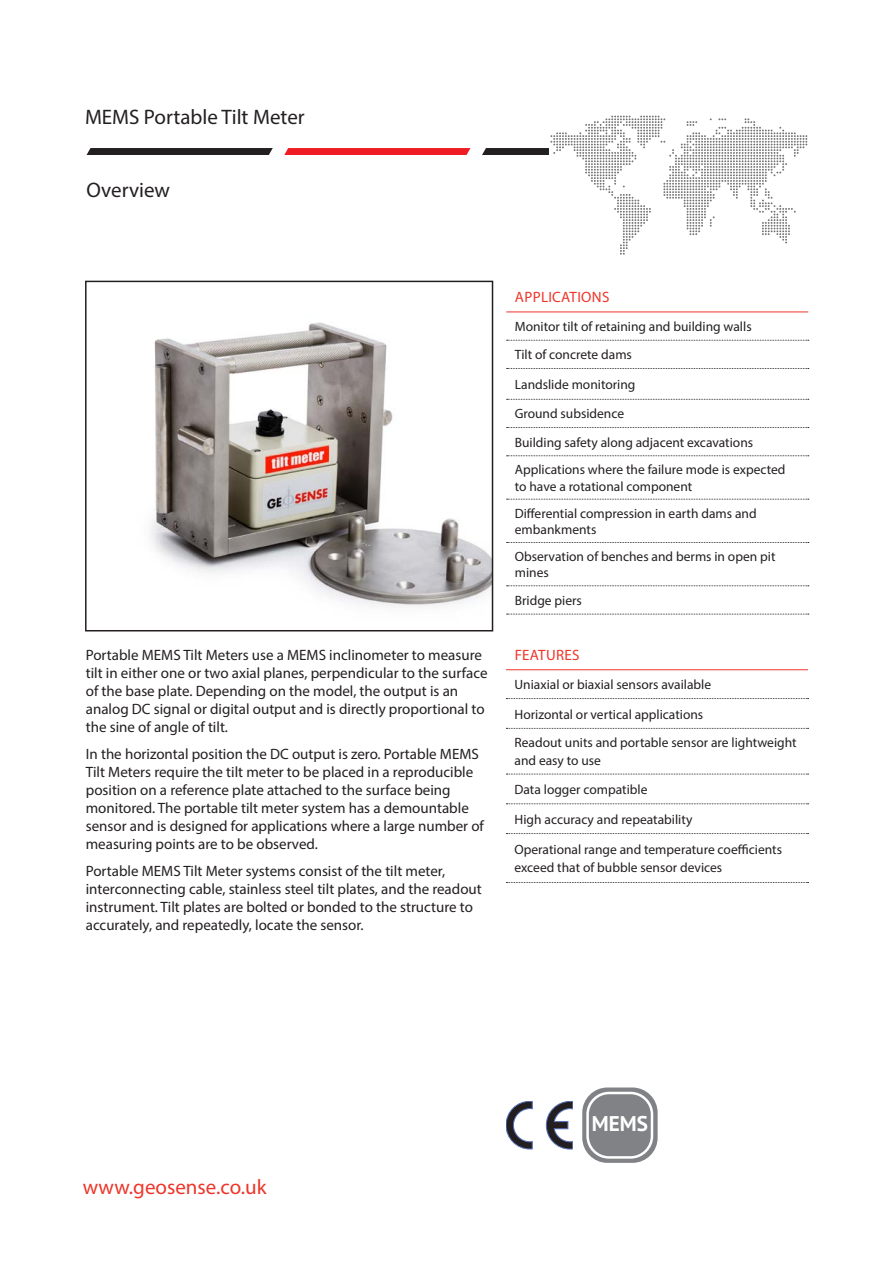
<style>
.page{position:relative;width:893px;height:1263px;background:#fff}
.page>*{position:absolute;margin:0;border:0;box-sizing:border-box;transform-origin:0 0}
.t1{font:700 21.3px "PT Sans";color:#fff}
.t2{font:21px "Myriad Pro";color:#231f20}
.t3{font:21px "Myriad Pro";color:#ee3529}
.Body_text{font:15px/18px "Myriad Pro";color:#231f20}
.Table_Header{font:15px "Myriad Pro";letter-spacing:.02em;color:#ee3529}
.Table_list{font:13.5px/16.2px "Myriad Pro";color:#231f20}
.Body_text-2{font:13.5px/18px "Myriad Pro";color:#231f20}
</style>
<div class="page">
<svg style="left:87px;top:148px;width:186px;height:7px"></svg>
<svg style="left:284px;top:148px;width:186px;height:7px"></svg>
<svg style="left:482px;top:116px;width:325px;height:139px"></svg>
<img style="left:150px;top:322px;width:340px;height:284px">
<div style="left:85px;top:281px;width:408px;height:350px;border:2px solid #231f20"></div>
<hr style="left:506px;top:312px;width:302px;height:1px;background:#ee3529">
<svg style="left:507px;top:340px;width:302px;height:1px"></svg>
<svg style="left:507px;top:368px;width:302px;height:1px"></svg>
<svg style="left:507px;top:399px;width:302px;height:1px"></svg>
<svg style="left:507px;top:427px;width:302px;height:1px"></svg>
<svg style="left:507px;top:455px;width:302px;height:1px"></svg>
<svg style="left:507px;top:499px;width:302px;height:1px"></svg>
<svg style="left:507px;top:542px;width:302px;height:1px"></svg>
<svg style="left:507px;top:585px;width:302px;height:1px"></svg>
<svg style="left:507px;top:614px;width:302px;height:1px"></svg>
<hr style="left:506px;top:669px;width:302px;height:1px;background:#ee3529">
<svg style="left:506px;top:698px;width:302px;height:1px"></svg>
<svg style="left:506px;top:728px;width:302px;height:1px"></svg>
<svg style="left:506px;top:774px;width:302px;height:1px"></svg>
<svg style="left:506px;top:803px;width:302px;height:1px"></svg>
<svg style="left:506px;top:833px;width:302px;height:1px"></svg>
<svg style="left:506px;top:882px;width:302px;height:1px"></svg>
<svg style="left:546px;top:1101px;width:27px;height:48px"></svg>
<svg style="left:506px;top:1101px;width:26px;height:48px"></svg>
<svg style="left:582px;top:1087px;width:76px;height:76px"></svg>
<div style="left:588px;top:1093px;width:64px;height:64px;background:#808285;border-radius:21px"></div>
<div style="left:586px;top:1092px;width:67px;height:67px;border:3px solid #fff;border-radius:21px"></div>
<p class="t2" style="left:85px;top:104px;width:221px">MEMS Portable Tilt Meter</p>
<p class="t2" style="left:87px;top:177px;width:85px">Overview</p>
<p class="Body_text" style="left:86px;top:645px;width:403px">Portable MEMS Tilt Meters use a MEMS inclinometer to measure tilt in either one or two axial planes, perpendicular to the surface of the base plate. Depending on the model, the output is an analog DC signal or digital output and is directly proportional to the sine of angle of tilt.</p>
<p class="Body_text" style="left:86px;top:744px;width:400px">In the horizontal position the DC output is zero. Portable MEMS Tilt Meters require the tilt meter to be placed in a reproducible position on a reference plate attached to the surface being monitored. The portable tilt meter system has a demountable sensor and is designed for applications where a large number of measuring points are to be observed.</p>
<p class="Body_text" style="left:86px;top:861px;width:397px">Portable MEMS Tilt Meter systems consist of the tilt meter, interconnecting cable, stainless steel tilt plates, and the readout instrument. Tilt plates are bolted or bonded to the structure to accurately, and repeatedly, locate the sensor.</p>
<p class="Table_Header" style="left:515px;top:288px;width:96px">APPLICATIONS</p>
<p class="Table_list" style="left:515px;top:318px;width:238px">Monitor tilt of retaining and building walls</p>
<p class="Table_list" style="left:515px;top:347px;width:119px">Tilt of concrete dams</p>
<p class="Table_list" style="left:515px;top:376px;width:122px">Landslide monitoring</p>
<p class="Table_list" style="left:515px;top:406px;width:111px">Ground subsidence</p>
<p class="Table_list" style="left:515px;top:434px;width:240px">Building safety along adjacent excavations</p>
<p class="Table_list" style="left:515px;top:462px;width:272px">Applications where the failure mode is expected to have a rotational component</p>
<p class="Table_list" style="left:515px;top:505px;width:243px">Differential compression in earth dams and embankments</p>
<p class="Table_list" style="left:515px;top:548px;width:262px">Observation of benches and berms in open pit mines</p>
<p class="Table_list" style="left:515px;top:592px;width:69px">Bridge piers</p>
<p class="Table_Header" style="left:515px;top:645px;width:66px">FEATURES</p>
<p class="Body_text-2" style="left:514px;top:675px;width:198px">Uniaxial or biaxial sensors available</p>
<p class="Body_text-2" style="left:514px;top:705px;width:190px">Horizontal or vertical applications</p>
<p class="Body_text-2" style="left:514px;top:733px;width:284px">Readout units and portable sensor are lightweight and easy to use</p>
<p class="Body_text-2" style="left:514px;top:780px;width:135px">Data logger compatible</p>
<p class="Body_text-2" style="left:514px;top:810px;width:179px">High accuracy and repeatability</p>
<p class="Body_text-2" style="left:514px;top:840px;width:269px">Operational range and temperature coefficients exceed that of bubble sensor devices</p>
<p class="t3" style="left:83px;top:1174px;width:185px">www.geosense.co.uk</p>
<p class="t1" style="left:592px;top:1109px;width:58px">MEMS</p>
</div>
